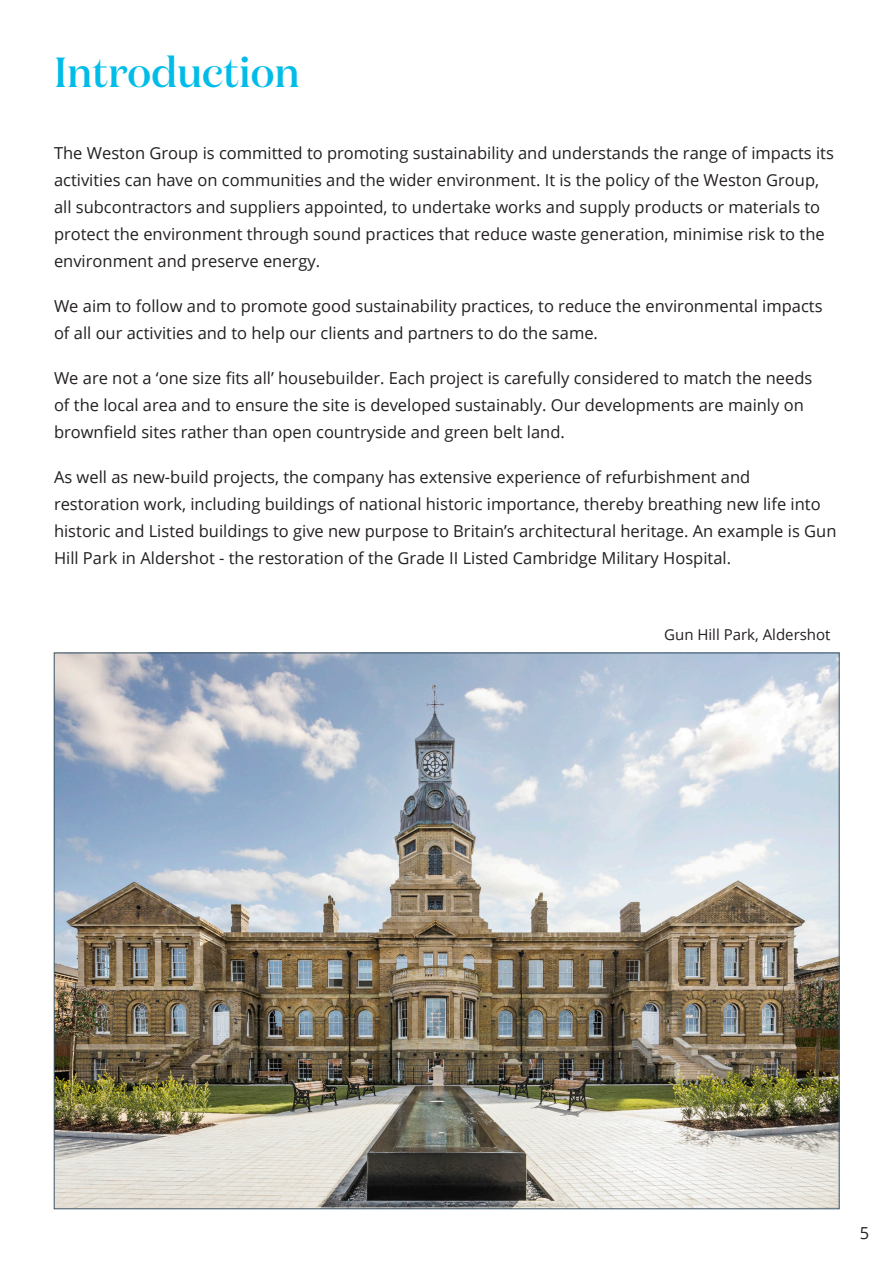
<style>
.page{position:relative;width:893px;height:1263px;background:#fff}
.page>*{position:absolute;margin:0;border:0;box-sizing:border-box;transform-origin:0 0}
.t1{font:500 42px "Domaine Display";color:#02bce8}
.t2{font:16.5px/27px "Open Sans";color:#231f20}
.t3{font:15px "Open Sans";color:#231f20}
</style>
<div class="page">
<img style="left:56px;top:655px;width:781px;height:552px">
<p class="t1" style="left:54px;top:46px;width:247px">Introduction</p>
<p class="t2" style="left:54px;top:139px;width:781px">The Weston Group is committed to promoting sustainability and understands the range of impacts its activities can have on communities and the wider environment. It is the policy of the Weston Group, all subcontractors and suppliers appointed, to undertake works and supply products or materials to protect the environment through sound practices that reduce waste generation, minimise risk to the environment and preserve energy.</p>
<p class="t2" style="left:54px;top:292px;width:770px">We aim to follow and to promote good sustainability practices, to reduce the environmental impacts of all our activities and to help our clients and partners to do the same.</p>
<p class="t2" style="left:54px;top:364px;width:760px">We are not a ‘one size fits all’ housebuilder. Each project is carefully considered to match the needs of the local area and to ensure the site is developed sustainably. Our developments are mainly on brownfield sites rather than open countryside and green belt land.</p>
<p class="t2" style="left:54px;top:463px;width:698px">As well as new-build projects, the company has extensive experience of refurbishment and</p>
<p class="t2" style="left:54px;top:490px;width:784px">restoration work, including buildings of national historic importance, thereby breathing new life into historic and Listed buildings to give new purpose to Britain’s architectural heritage. An example is Gun<br>Hill Park in Aldershot - the restoration of the Grade II Listed Cambridge Military Hospital.</p>
<p class="t3" style="left:664px;top:624px;width:168px">Gun Hill Park, Aldershot</p>
<p class="t2" style="left:860px;top:1219px;width:11px">5</p>
</div>
